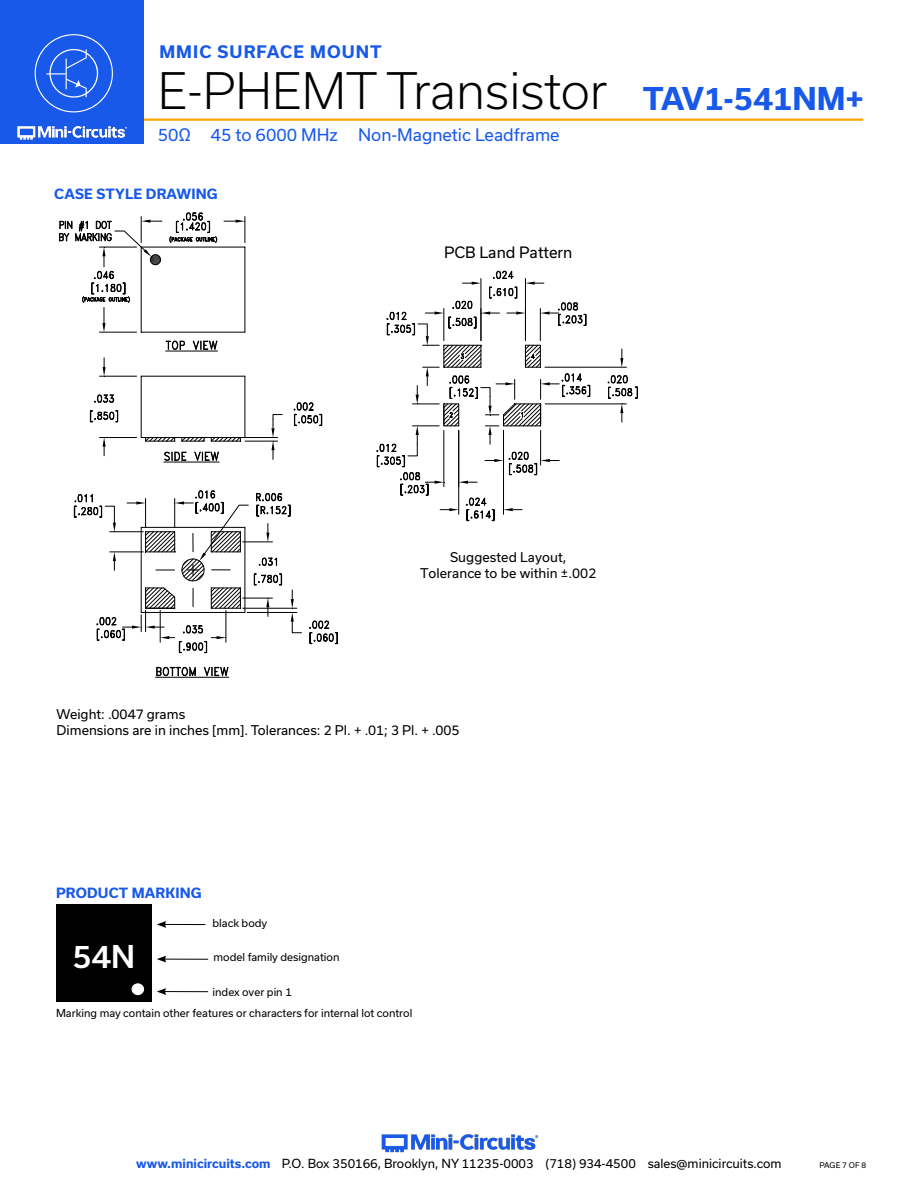
<style>
.page{position:relative;width:918px;height:1188px;background:#fff}
.page>*{position:absolute;margin:0;border:0;box-sizing:border-box;transform-origin:0 0}
.t1{font:300 48px "Usual";color:#000}
.t2{font:700 30px "Usual";color:#1859ea}
.t3{font:500 30px "Usual";color:#fff}
.t4{font:16.5px "Usual";color:#1859ea}
.t5{font:700 16.5px "Usual";letter-spacing:.065em;color:#1859ea}
.t6{font:15px "Usual";color:#000}
.Blue_Headers{font:700 13.5px "Usual";letter-spacing:.015em;color:#1859ea}
.t7{font:12.9px/15.5px "Usual";color:#000;text-align:center}
.t8{font:12px "Usual";color:#000}
.Product_Marking_Copy{font:10.5px "Usual";color:#000}
.t9{font:7.5px "Usual";color:#000}
.s1{font-weight:700;color:#1859ea}
</style>
<div class="page">
<img style="left:381px;top:1134px;width:158px;height:19px">
<hr style="left:130px;top:118px;width:733px;height:3px;background:#ffa300">
<div style="left:0;top:0;width:144px;height:144px;background:#1859ea"></div>
<img style="left:17px;top:120px;width:128px;height:20px">
<hr style="left:545px;top:367px;width:81px;height:1px;background:#000">
<hr style="left:545px;top:404px;width:81px;height:1px;background:#000">
<svg style="left:620px;top:349px;width:3px;height:18px"></svg>
<hr style="left:166px;top:351px;width:52px;height:1px;background:#000">
<svg style="left:166px;top:340px;width:19px;height:10px"></svg>
<svg style="left:193px;top:340px;width:25px;height:11px"></svg>
<hr style="left:155px;top:677px;width:74px;height:1px;background:#000">
<svg style="left:156px;top:667px;width:40px;height:9px"></svg>
<svg style="left:204px;top:667px;width:25px;height:10px"></svg>
<hr style="left:164px;top:462px;width:55px;height:1px;background:#000">
<svg style="left:164px;top:452px;width:23px;height:9px"></svg>
<svg style="left:194px;top:451px;width:25px;height:11px"></svg>
<svg style="left:181px;top:438px;width:24px;height:4px"></svg>
<hr style="left:141px;top:247px;width:104px;height:1px;background:#000">
<hr style="left:141px;top:332px;width:104px;height:1px;background:#000">
<hr style="left:245px;top:247px;width:1px;height:85px;background:#000">
<hr style="left:141px;top:376px;width:1px;height:62px;background:#000">
<hr style="left:141px;top:376px;width:104px;height:1px;background:#000">
<hr style="left:245px;top:376px;width:1px;height:62px;background:#000">
<hr style="left:141px;top:437px;width:104px;height:1px;background:#000">
<hr style="left:99px;top:437px;width:38px;height:1px;background:#000">
<hr style="left:99px;top:376px;width:38px;height:1px;background:#000">
<svg style="left:103px;top:438px;width:3px;height:18px"></svg>
<svg style="left:94px;top:394px;width:20px;height:9px"></svg>
<svg style="left:145px;top:438px;width:30px;height:4px"></svg>
<svg style="left:103px;top:358px;width:3px;height:19px"></svg>
<svg style="left:90px;top:410px;width:28px;height:12px"></svg>
<svg style="left:224px;top:217px;width:22px;height:31px"></svg>
<svg style="left:169px;top:212px;width:48px;height:31px"></svg>
<svg style="left:309px;top:620px;width:29px;height:24px"></svg>
<svg style="left:74px;top:490px;width:228px;height:163px"></svg>
<hr style="left:245px;top:437px;width:33px;height:1px;background:#000">
<hr style="left:245px;top:441px;width:33px;height:1px;background:#000">
<svg style="left:294px;top:402px;width:28px;height:24px"></svg>
<svg style="left:211px;top:438px;width:30px;height:4px"></svg>
<svg style="left:271px;top:414px;width:12px;height:45px"></svg>
<svg style="left:59px;top:217px;width:103px;height:116px"></svg>
<svg style="left:376px;top:270px;width:214px;height:251px"></svg>
<svg style="left:608px;top:375px;width:30px;height:47px"></svg>
<div style="left:56px;top:904px;width:96px;height:98px;background:#000"></div>
<div style="left:132px;top:984px;width:12px;height:11px;background:#fff;border-radius:50%"></div>
<div style="left:132px;top:983px;width:12px;height:12px;border:1px solid #fff;border-radius:50%"></div>
<hr style="left:164px;top:924px;width:41px;height:1px;background:#000">
<svg style="left:157px;top:921px;width:9px;height:7px"></svg>
<hr style="left:164px;top:959px;width:44px;height:1px;background:#000">
<svg style="left:157px;top:956px;width:9px;height:7px"></svg>
<hr style="left:164px;top:991px;width:44px;height:1px;background:#000">
<svg style="left:157px;top:988px;width:9px;height:7px"></svg>
<svg style="left:35px;top:34px;width:78px;height:78px"></svg>
<p class="t5" style="left:159px;top:42px;width:224px">MMIC SURFACE MOUNT</p>
<h1 class="t1" style="left:158px;top:63px;width:451px">E-PHEMT Transistor</h1>
<p class="t4" style="left:158px;top:125px;width:403px">50Ω 45 to 6000 MHz Non-Magnetic Leadframe</p>
<p class="Blue_Headers" style="left:54px;top:186px;width:165px">CASE STYLE DRAWING</p>
<p class="t6" style="left:444px;top:244px;width:130px">PCB Land Pattern</p>
<h2 class="t2" style="left:643px;top:82px;width:223px">TAV1-541NM+</h2>
<p class="t7" style="left:420px;top:550px;width:178px">Suggested Layout,<br>Tolerance to be within ±.002</p>
<p class="t7" style="left:57px;top:707px;width:404px;text-align:left">Weight: .0047 grams<br>Dimensions are in inches [mm]. Tolerances: 2 Pl. + .01; 3 Pl. + .005</p>
<p class="Blue_Headers" style="left:56px;top:885px;width:147px">PRODUCT MARKING</p>
<p class="t3" style="left:72px;top:939px;width:64px">54N</p>
<p class="Product_Marking_Copy" style="left:213px;top:917px;width:56px">black body</p>
<p class="Product_Marking_Copy" style="left:214px;top:951px;width:128px">model family designation</p>
<p class="Product_Marking_Copy" style="left:213px;top:986px;width:81px">index over pin 1</p>
<p class="Product_Marking_Copy" style="left:56px;top:1007px;width:358px">Marking may contain other features or characters for internal lot control</p>
<p class="t8" style="left:136px;top:1157px;width:647px"><span class="s1">www.minicircuits.com</span> P.O. Box 350166, Brooklyn, NY 11235-0003 (718) 934-4500 sales@minicircuits.com</p>
<p class="t9" style="left:819px;top:1161px;width:48px">PAGE 7 OF 8</p>
</div>
